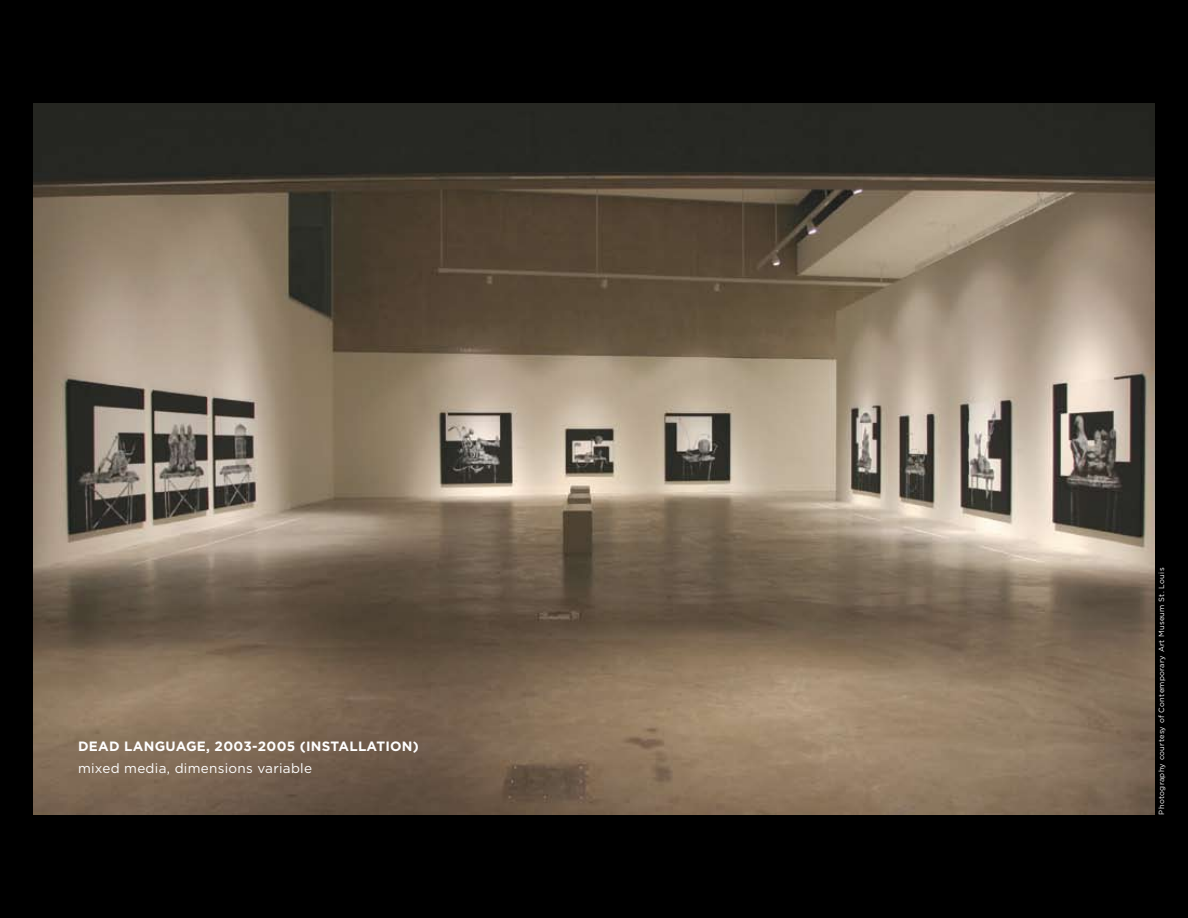
<style>
.page{position:relative;width:1188px;height:918px;background:#000}
.page>*{position:absolute;margin:0;border:0;box-sizing:border-box;transform-origin:0 0}
.t1{font:700 13.5px "Gotham";letter-spacing:.02em;color:#fff}
.t2{font:13.5px "Gotham";letter-spacing:.02em;color:#fff}
.t3{font:7.5px "Gotham";letter-spacing:.04em;color:#fff}
</style>
<div class="page">
<img style="left:34px;top:103px;width:1120px;height:712px">
<h1 class="t1" style="left:78px;top:738px;width:342px">DEAD LANGUAGE, 2003-2005 (INSTALLATION)</h1>
<h1 class="t2" style="left:78px;top:761px;width:236px">mixed media, dimensions variable</h1>
<p class="t3" style="left:1157px;top:814px;width:248px;rotate:-90deg">Photography courtesy of Contemporary Art Museum St. Louis</p>
</div>
